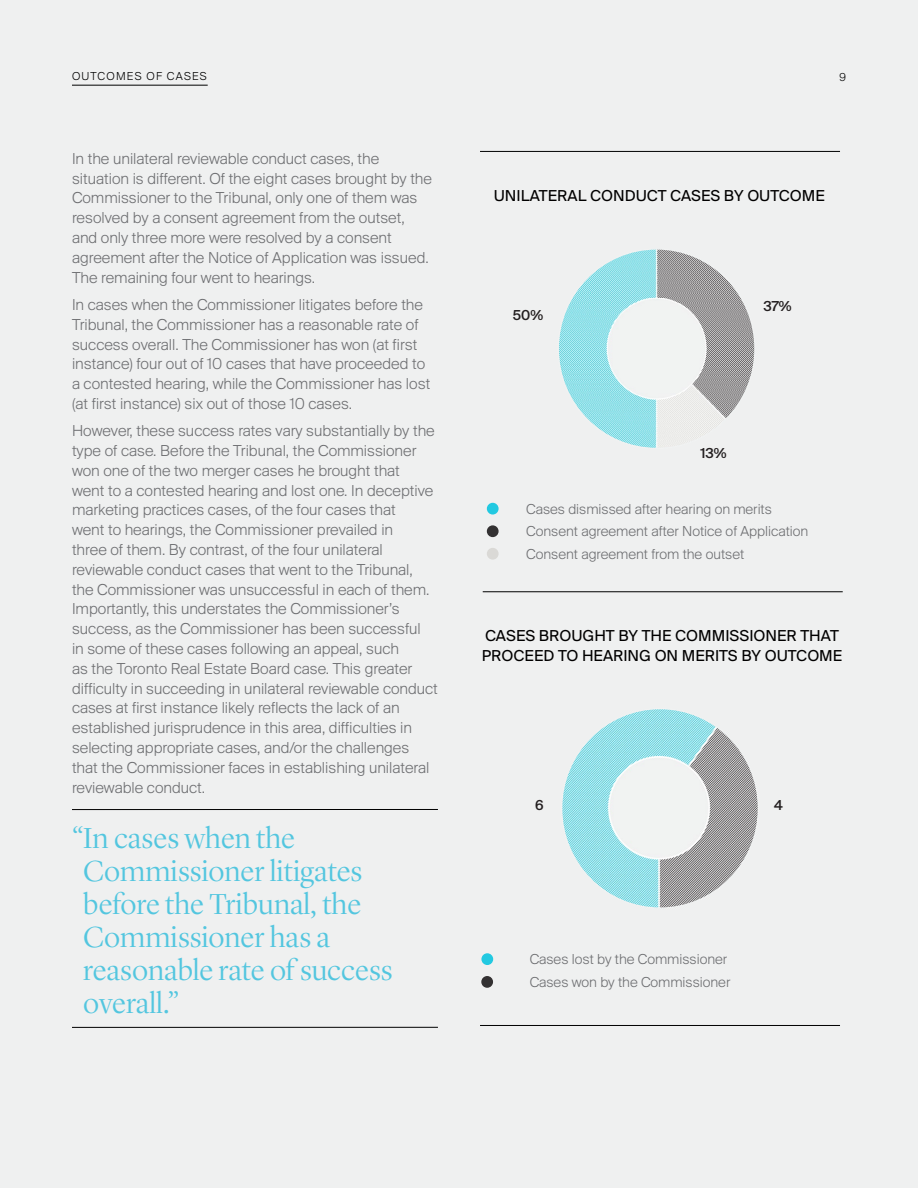
<style>
.page{position:relative;width:918px;height:1188px;background:#eff0f0}
.page>*{position:absolute;margin:0;border:0;box-sizing:border-box;transform-origin:0 0}
.t1{font:300 30px/33px "Lyon Display";color:#53c6df}
.t2{font:300 16.5px/19.8px "Suisse BP Intl";color:#6d6e71}
.t3{font:16.5px/19.8px "Suisse BP Intl";color:#010000}
.t4{font:300 15px/22.5px "Suisse BP Intl";color:#6d6e71}
.t5{font:500 15px "Suisse BP Intl";color:#231f20}
.t6{font:300 12px "Suisse BP Intl";letter-spacing:.1em;color:#000}
</style>
<div class="page">
<hr style="left:72px;top:1027px;width:366px;height:1px;background:#000">
<hr style="left:72px;top:809px;width:366px;height:1px;background:#000">
<hr style="left:480px;top:151px;width:360px;height:1px;background:#000">
<img style="left:564px;top:711px;width:192px;height:195px">
<hr style="left:480px;top:1025px;width:360px;height:1px;background:#000">
<img style="left:560px;top:251px;width:193px;height:195px">
<hr style="left:483px;top:592px;width:360px;height:1px;background:#000">
<hr style="left:72px;top:85px;width:136px;height:1px;background:#000">
<div style="left:482px;top:954px;width:10px;height:10px;background:#22c9e1;border-radius:50%"></div>
<div style="left:481px;top:953px;width:12px;height:12px;border:2px solid #22c9e1;border-radius:50%"></div>
<div style="left:482px;top:977px;width:10px;height:10px;background:#333132;border-radius:50%"></div>
<div style="left:481px;top:976px;width:12px;height:12px;border:2px solid #333132;border-radius:50%"></div>
<div style="left:488px;top:504px;width:10px;height:10px;background:#22c9e1;border-radius:50%"></div>
<div style="left:487px;top:503px;width:12px;height:12px;border:2px solid #22c9e1;border-radius:50%"></div>
<div style="left:488px;top:526px;width:10px;height:10px;background:#333132;border-radius:50%"></div>
<div style="left:487px;top:525px;width:12px;height:12px;border:2px solid #333132;border-radius:50%"></div>
<div style="left:488px;top:549px;width:10px;height:10px;background:#dad9d6;border-radius:50%"></div>
<div style="left:487px;top:548px;width:12px;height:12px;border:2px solid #dad9d6;border-radius:50%"></div>
<p class="t6" style="left:72px;top:69px;width:136px">OUTCOMES OF CASES</p>
<p class="t6" style="left:839px;top:70px;width:8px">9</p>
<p class="t2" style="left:72px;top:148px;width:361px">In the unilateral reviewable conduct cases, the situation is different. Of the eight cases brought by the Commissioner to the Tribunal, only one of them was resolved by a consent agreement from the outset, and only three more were resolved by a consent agreement after the Notice of Application was issued.<br>The remaining four went to hearings.</p>
<p class="t2" style="left:72px;top:294px;width:360px">In cases when the Commissioner litigates before the Tribunal, the Commissioner has a reasonable rate of success overall. The Commissioner has won (at first instance) four out of 10 cases that have proceeded to a contested hearing, while the Commissioner has lost (at first instance) six out of those 10 cases.</p>
<p class="t2" style="left:72px;top:421px;width:367px">However, these success rates vary substantially by the type of case. Before the Tribunal, the Commissioner won one of the two merger cases he brought that<br>went to a contested hearing and lost one. In deceptive marketing practices cases, of the four cases that<br>went to hearings, the Commissioner prevailed in<br>three of them. By contrast, of the four unilateral reviewable conduct cases that went to the Tribunal, the Commissioner was unsuccessful in each of them.<br>Importantly, this understates the Commissioner’s success, as the Commissioner has been successful<br>in some of these cases following an appeal, such<br>as the Toronto Real Estate Board case. This greater difficulty in succeeding in unilateral reviewable conduct cases at first instance likely reflects the lack of an established jurisprudence in this area, difficulties in selecting appropriate cases, and/or the challenges that the Commissioner faces in establishing unilateral reviewable conduct.</p>
<h1 class="t1" style="left:83px;top:819px;width:311px;text-indent:-11px">“In cases when the<br>Commissioner litigates before the Tribunal, the<br>Commissioner has a reasonable rate of success overall.”</h1>
<p class="t3" style="left:494px;top:185px;width:333px">UNILATERAL CONDUCT CASES BY OUTCOME</p>
<p class="t5" style="left:513px;top:306px;width:32px">50%</p>
<p class="t5" style="left:763px;top:297px;width:30px">37%</p>
<p class="t5" style="left:700px;top:444px;width:28px">13%</p>
<p class="t4" style="left:526px;top:497px;width:284px">Cases dismissed after hearing on merits<br>Consent agreement after Notice of Application<br>Consent agreement from the outset</p>
<p class="t3" style="left:482px;top:625px;width:362px">CASES BROUGHT BY THE COMMISSIONER THAT<br>PROCEED TO HEARING ON MERITS BY OUTCOME</p>
<p class="t5" style="left:535px;top:796px;width:10px">6</p>
<p class="t5" style="left:774px;top:796px;width:10px">4</p>
<p class="t4" style="left:530px;top:948px;width:202px">Cases lost by the Commissioner<br>Cases won by the Commissioner</p>
</div>
